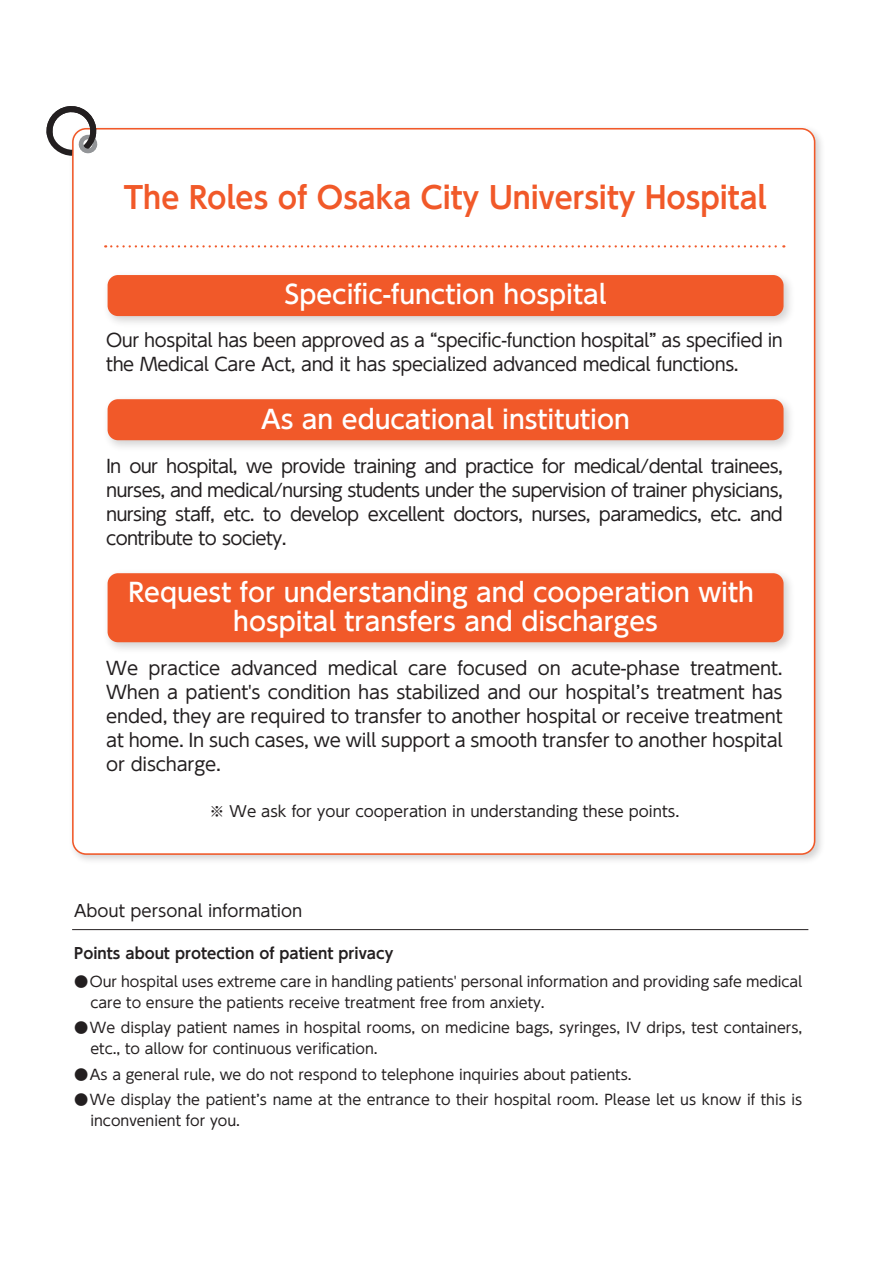
<style>
.page{position:relative;width:893px;height:1263px;background:#fff}
.page>*{position:absolute;margin:0;border:0;box-sizing:border-box;transform-origin:0 0}
.t1{font:700 30px "UD Shin Go Pr 6 De";color:#f15929}
.t2{font:500 25.5px/28.5px "UD Shin Go Pr 6";color:#fff;text-align:center}
.t3{font:18px/24px "UD Shin Go Pr 6";letter-spacing:-.02em;color:#231f20;text-align:justify}
.t4{font:16.5px "UD Shin Go Pr 6";color:#231f20}
.t5{font:15px "UD Shin Go Pr 6";color:#231f20}
.t6{font:700 15px "UD Shin Go Pr 6 De";color:#231f20}
.t7{font:14.25px/21px "UD Shin Go Pr 6";color:#231f20}
</style>
<div class="page">
<img style="left:72px;top:127px;width:749px;height:734px">
<div style="left:73px;top:129px;width:742px;height:725px;background:#fff;border-radius:13px"></div>
<svg style="left:46px;top:106px;width:54px;height:53px"></svg>
<img style="left:107px;top:275px;width:683px;height:48px">
<div style="left:108px;top:275px;width:675px;height:41px;background:#f15929;border-radius:10px"></div>
<img style="left:107px;top:573px;width:683px;height:77px">
<div style="left:108px;top:573px;width:675px;height:69px;background:#f15929;border-radius:10px"></div>
<img style="left:107px;top:399px;width:683px;height:48px">
<div style="left:108px;top:399px;width:675px;height:41px;background:#f15929;border-radius:10px"></div>
<hr style="left:72px;top:929px;width:736px;height:1px;background:#231f20">
<svg style="left:105px;top:245px;width:679px;height:2px"></svg>
<h1 class="t1" style="left:124px;top:173px;width:644px">The Roles of Osaka City University Hospital</h1>
<h2 class="t2" style="left:285px;top:280px;width:323px">Specific-function hospital</h2>
<p class="t3" style="left:106px;top:328px;width:678px">Our hospital has been approved as a “specific-function hospital” as specified in the Medical Care Act, and it has specialized advanced medical functions.</p>
<h2 class="t2" style="left:261px;top:404px;width:370px">As an educational institution</h2>
<p class="t3" style="left:106px;top:454px;width:678px">In our hospital, we provide training and practice for medical/dental trainees, nurses, and medical/nursing students under the supervision of trainer physicians, nursing staff, etc. to develop excellent doctors, nurses, paramedics, etc. and contribute to society.</p>
<h2 class="t2" style="left:129px;top:578px;width:627px">Request for understanding and cooperation with hospital transfers and discharges</h2>
<p class="t3" style="left:106px;top:656px;width:678px">We practice advanced medical care focused on acute-phase treatment.<br>When a patient's condition has stabilized and our hospital’s treatment has ended, they are required to transfer to another hospital or receive treatment at home. In such cases, we will support a smooth transfer to another hospital or discharge.</p>
<p class="t5" style="left:210px;top:799px;width:471px">※ We ask for your cooperation in understanding these points.</p>
<p class="t4" style="left:74px;top:898px;width:230px">About personal information</p>
<p class="t6" style="left:74px;top:941px;width:321px">Points about protection of patient privacy</p>
<p class="t7" style="left:90px;top:970px;width:713px;text-indent:-16px">● Our hospital uses extreme care in handling patients' personal information and providing safe medical care to ensure the patients receive treatment free from anxiety.</p>
<p class="t7" style="left:90px;top:1017px;width:713px;text-indent:-16px">● We display patient names in hospital rooms, on medicine bags, syringes, IV drips, test containers, etc., to allow for continuous verification.</p>
<p class="t7" style="left:74px;top:1063px;width:559px">● As a general rule, we do not respond to telephone inquiries about patients.</p>
<p class="t7" style="left:90px;top:1089px;width:713px;text-indent:-16px">● We display the patient’s name at the entrance to their hospital room. Please let us know if this is inconvenient for you.</p>
</div>
